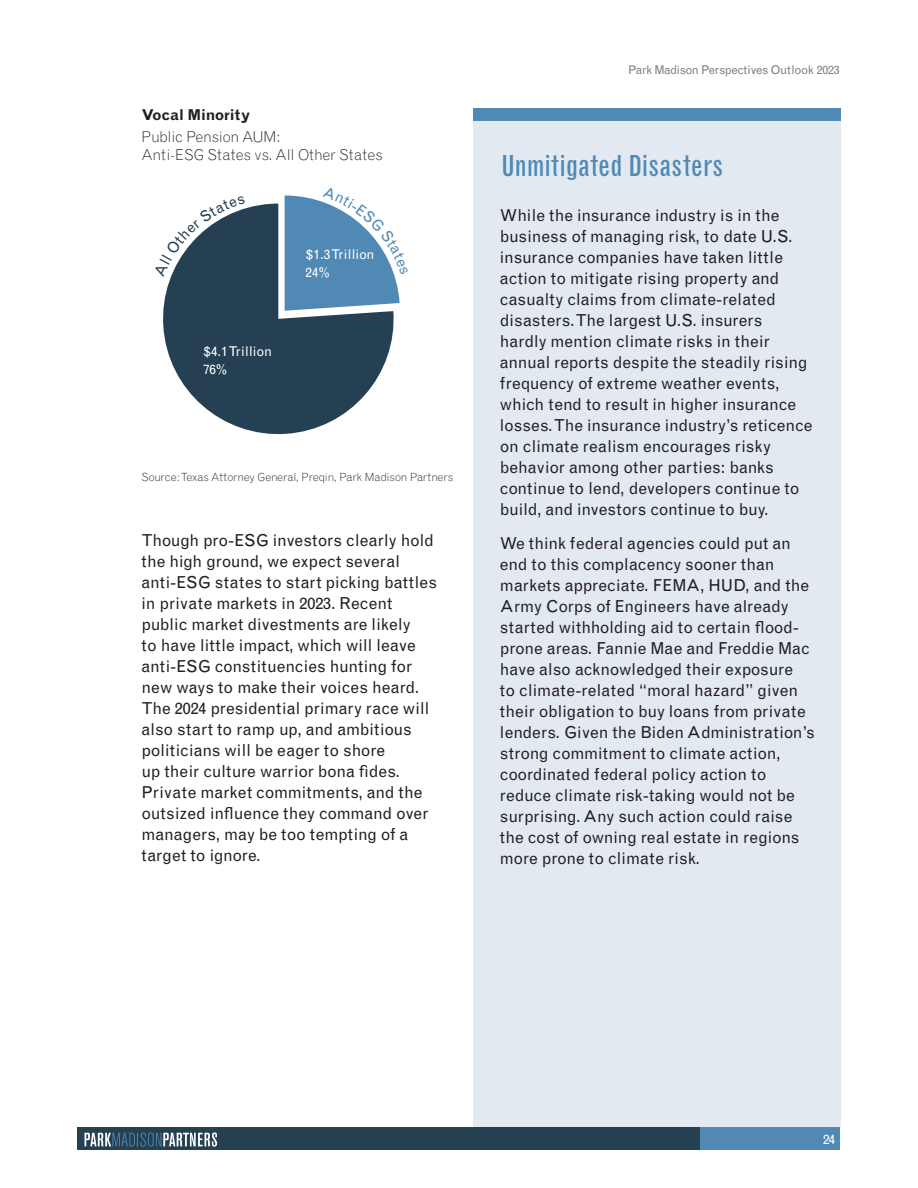
<style>
.page{position:relative;width:918px;height:1188px;background:#fff}
.page>*{position:absolute;margin:0;border:0;box-sizing:border-box;transform-origin:0 0}
.Body_text{font:condensed 28.5px "Grotesque MT Std";letter-spacing:.005em;color:#5089b4}
.Body_text-2{font:16.5px/21px "Grotesque MT Std";color:#231f20}
.Chart_Title{font:300 15px/18px "Grotesque MT Std";letter-spacing:-.005em;color:#231f20}
.Chart_Title-2{font:700 15px "Grotesque MT Std";letter-spacing:-.005em;color:#231f20}
.t1{font:13.5px "Grotesque MT Std";color:#fff}
.t2{font:12px "Grotesque MT Std";letter-spacing:-.025em;color:#7f7f7f}
.Body_text-3{font:300 11.25px "Grotesque MT Std";letter-spacing:-.01em;color:#231f20}
</style>
<div class="page">
<div style="left:573px;top:1128px;width:267px;height:22px;background:#5089b4"></div>
<div style="left:77px;top:1128px;width:623px;height:22px;background:#244051"></div>
<svg style="left:85px;top:1132px;width:132px;height:15px"></svg>
<div style="left:473px;top:120px;width:367px;height:1006px;background:#e3e9f1"></div>
<div style="left:473px;top:108px;width:367px;height:13px;background:#5089b4"></div>
<svg style="left:163px;top:204px;width:231px;height:231px;fill:#244052"></svg>
<svg style="left:163px;top:204px;width:82px;height:73px"></svg>
<svg style="left:285px;top:195px;width:115px;height:116px"></svg>
<p class="Chart_Title-2" style="left:141px;top:106px;width:110px">Vocal Minority</p>
<p class="Chart_Title" style="left:141px;top:128px;width:243px">Public Pension AUM:<br>Anti-ESG States vs. All Other States</p>
<p class="t1" style="left:203px;top:344px;width:71px">$4.1 Trillion</p>
<p class="t1" style="left:203px;top:362px;width:26px">76%</p>
<p class="t1" style="left:306px;top:247px;width:71px">$1.3 Trillion</p>
<p class="t1" style="left:306px;top:265px;width:26px">24%</p>
<p class="Body_text-3" style="left:141px;top:470px;width:313px">Source: Texas Attorney General, Preqin, Park Madison Partners</p>
<p class="Body_text-2" style="left:141px;top:530px;width:297px">Though pro-ESG investors clearly hold the high ground, we expect several anti-ESG states to start picking battles in private markets in 2023. Recent public market divestments are likely<br>to have little impact, which will leave anti-ESG constituencies hunting for new ways to make their voices heard.<br>The 2024 presidential primary race will also start to ramp up, and ambitious politicians will be eager to shore<br>up their culture warrior bona fides.<br>Private market commitments, and the outsized influence they command over managers, may be too tempting of a target to ignore.</p>
<p class="t2" style="left:628px;top:62px;width:213px">Park Madison Perspectives Outlook 2023</p>
<p class="Body_text" style="left:501px;top:150px;width:223px">Unmitigated Disasters</p>
<p class="Body_text-2" style="left:500px;top:205px;width:314px">While the insurance industry is in the business of managing risk, to date U.S. insurance companies have taken little action to mitigate rising property and casualty claims from climate-related disasters. The largest U.S. insurers hardly mention climate risks in their annual reports despite the steadily rising frequency of extreme weather events, which tend to result in higher insurance losses. The insurance industry’s reticence on climate realism encourages risky behavior among other parties: banks continue to lend, developers continue to build, and investors continue to buy.</p>
<p class="Body_text-2" style="left:500px;top:533px;width:316px">We think federal agencies could put an end to this complacency sooner than markets appreciate. FEMA, HUD, and the Army Corps of Engineers have already started withholding aid to certain flood&shy;prone areas. Fannie Mae and Freddie Mac have also acknowledged their exposure<br>to climate-related “moral hazard” given their obligation to buy loans from private lenders. Given the Biden Administration’s strong commitment to climate action, coordinated federal policy action to reduce climate risk-taking would not be surprising. Any such action could raise the cost of owning real estate in regions more prone to climate risk.</p>
<p class="t1" style="left:823px;top:1132px;width:14px">24</p>
</div>
